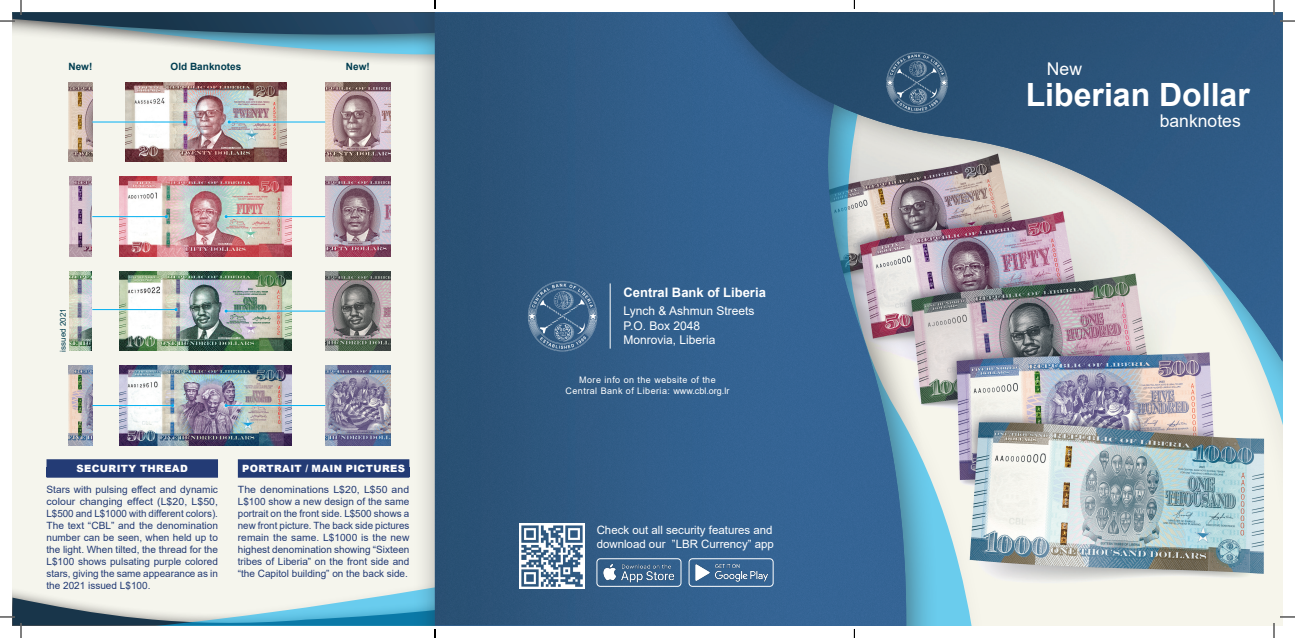
<style>
.page{position:relative;width:1295px;height:638px;background:#fff}
.page>*{position:absolute;margin:0;border:0;box-sizing:border-box;transform-origin:0 0}
.t1{font:700 32px "Arial";color:#fff}
.t2{font:17.6px "Arial";color:#fff}
.t3{font:700 13px "Arial";color:#fff}
.t4{font:12px/14.4px "Arial";color:#fff}
.t5{font:11.5px/13.8px "Arial";color:#fff}
.t6{font:10px/12px "Arial";color:#233b75;text-align:justify}
.t7{font:10px/12px "Arial";color:#233b75;text-align:justify;scale:1.05 1}
.t8{font:900 10px "Arial";letter-spacing:.035em;color:#fff}
.t9{font:700 10px "Arial";color:#003d50}
.t10{font:9px/10.8px "Arial";letter-spacing:.05em;color:#fff;text-align:center}
.t11{font:8px "Arial";color:#003d50}
</style>
<div class="page">
<div style="left:12px;top:12px;width:423px;height:613px;background:#f5f5ed"></div>
<svg style="left:22px;top:625px;width:739px;height:1px"></svg>
<svg style="left:12px;top:442px;width:400px;height:183px"></svg>
<svg style="left:68px;top:52px;width:344px;height:46px"></svg>
<div style="left:12px;top:12px;width:766px;height:40px;background:#231f20;opacity:.75"></div>
<div style="left:412px;top:12px;width:528px;height:613px;background:#231f20;opacity:.5"></div>
<img style="left:435px;top:44px;width:193px;height:581px">
<div style="left:628px;top:12px;width:654px;height:613px;background:#231f20;opacity:.5"></div>
<img style="left:727px;top:12px;width:555px;height:349px">
<div style="left:238px;top:459px;width:171px;height:18px;background:#233b75"></div>
<div style="left:47px;top:459px;width:171px;height:18px;background:#233b75"></div>
<img style="left:325px;top:271px;width:65px;height:79px">
<img style="left:120px;top:271px;width:172px;height:79px">
<img style="left:325px;top:177px;width:65px;height:79px">
<img style="left:69px;top:177px;width:23px;height:79px">
<img style="left:69px;top:271px;width:23px;height:79px">
<img style="left:120px;top:177px;width:172px;height:79px">
<img style="left:883px;top:47px;width:68px;height:70px">
<img style="left:519px;top:522px;width:66px;height:66px">
<img style="left:597px;top:558px;width:84px;height:28px">
<div style="left:597px;top:558px;width:84px;height:28px;border:1px solid #fff;border-radius:3px"></div>
<img style="left:689px;top:558px;width:84px;height:28px">
<div style="left:689px;top:558px;width:84px;height:28px;border:1px solid #fff;border-radius:3px"></div>
<img style="left:523px;top:276px;width:79px;height:80px">
<hr style="left:610px;top:283px;width:1px;height:65px;background:#fff">
<img style="left:325px;top:82px;width:65px;height:80px">
<img style="left:69px;top:82px;width:23px;height:80px">
<img style="left:126px;top:82px;width:160px;height:80px">
<div style="left:226px;top:119px;width:101px;height:6px;background:#fff;opacity:.75"></div>
<hr style="left:229px;top:121px;width:96px;height:1px;background:#00aeef">
<div style="left:91px;top:119px;width:96px;height:6px;background:#fff;opacity:.75"></div>
<hr style="left:92px;top:121px;width:92px;height:1px;background:#00aeef">
<div style="left:223px;top:213px;width:104px;height:6px;background:#fff;opacity:.75"></div>
<hr style="left:226px;top:216px;width:99px;height:1px;background:#00aeef">
<div style="left:91px;top:213px;width:78px;height:6px;background:#fff;opacity:.75"></div>
<hr style="left:92px;top:216px;width:74px;height:1px;background:#00aeef">
<div style="left:223px;top:308px;width:104px;height:6px;background:#fff;opacity:.75"></div>
<hr style="left:226px;top:310px;width:99px;height:1px;background:#00aeef">
<img style="left:325px;top:365px;width:65px;height:80px">
<img style="left:68px;top:365px;width:25px;height:80px">
<img style="left:120px;top:365px;width:172px;height:80px">
<div style="left:223px;top:402px;width:104px;height:6px;background:#fff;opacity:.75"></div>
<hr style="left:226px;top:405px;width:99px;height:1px;background:#00aeef">
<div style="left:91px;top:402px;width:85px;height:6px;background:#fff;opacity:.75"></div>
<hr style="left:92px;top:405px;width:81px;height:1px;background:#00aeef">
<div style="left:91px;top:306px;width:88px;height:6px;background:#fff;opacity:.75"></div>
<hr style="left:92px;top:309px;width:84px;height:1px;background:#00aeef">
<svg style="left:0;top:616px;width:22px;height:21px"></svg>
<svg style="left:1273px;top:0;width:22px;height:22px"></svg>
<svg style="left:1273px;top:616px;width:22px;height:21px"></svg>
<svg style="left:0;top:0;width:630px;height:44px"></svg>
<svg style="left:434px;top:629px;width:2px;height:8px"></svg>
<p class="t9" style="left:69px;top:59px;width:25px">New!</p>
<p class="t9" style="left:171px;top:59px;width:72px">Old Banknotes</p>
<p class="t11" style="left:58px;top:351px;width:45px;rotate:-90deg">issued 2021</p>
<p class="t9" style="left:346px;top:59px;width:25px">New!</p>
<p class="t8" style="left:77px;top:461px;width:113px">SECURITY THREAD</p>
<p class="t6" style="left:47px;top:483px;width:173px">Stars with pulsing effect and dynamic colour changing effect (L$20, L$50, L$500 and L$1000 with different colors).<br>The text “CBL” and the denomination number can be seen, when held up to the light. When tilted, the thread for the L$100 shows pulsating purple colored stars, giving the same appearance as in the 2021 issued L$100.</p>
<p class="t8" style="left:242px;top:461px;width:164px">PORTRAIT / MAIN PICTURES</p>
<p class="t7" style="left:238px;top:483px;width:165px">The denominations L$20, L$50 and L$100 show a new design of the same portrait on the front side. L$500 shows a new front picture. The back side pictures remain the same. L$1000 is the new highest denomination showing “Sixteen tribes of Liberia” on the front side and “the Capitol building” on the back side.</p>
<h3 class="t3" style="left:624px;top:283px;width:144px">Central Bank of Liberia</h3>
<p class="t4" style="left:624px;top:303px;width:132px">Lynch &amp; Ashmun Streets<br>P.O. Box 2048<br>Monrovia, Liberia</p>
<p class="t10" style="left:566px;top:374px;width:165px">More info on the website of the<br>Central Bank of Liberia: www.cbl.org.lr</p>
<p class="t5" style="left:597px;top:523px;width:179px">Check out all security features and download our ”LBR Currency” app</p>
<h2 class="t2" style="left:1047px;top:57px;width:37px">New</h2>
<h1 class="t1" style="left:1026px;top:72px;width:226px">Liberian Dollar</h1>
<h2 class="t2" style="left:1160px;top:109px;width:82px">banknotes</h2>
</div>
